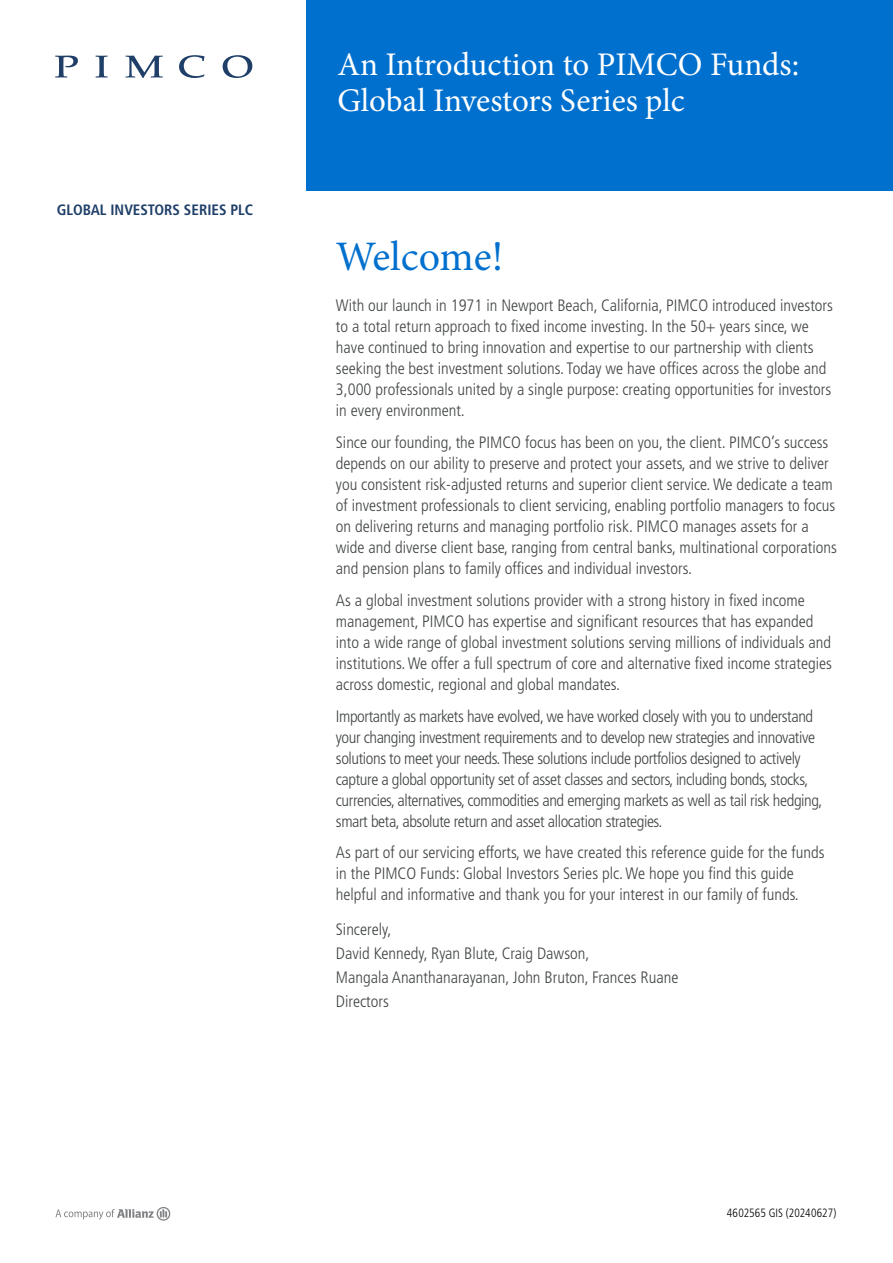
<style>
.page{position:relative;width:893px;height:1263px;background:#fff}
.page>*{position:absolute;margin:0;border:0;box-sizing:border-box;transform-origin:0 0}
.t1{font:42px "Minion Pro";letter-spacing:-.005em;color:#0070ce}
.t2{font:33px/36px "Minion Pro";letter-spacing:-.005em;color:#fff}
.t3{font:300 condensed 16.5px/21px "Frutiger LT Std";color:#404542}
.t4{font:300 condensed 16.5px/21px "Frutiger LT Std";letter-spacing:-.025em;color:#404542}
.t5{font:700 condensed 15px "Frutiger LT Std";color:#1f3f68}
.t6{font:300 condensed 12px "Frutiger LT Std";letter-spacing:.01em;color:#000;scale:.95 1}
</style>
<div class="page">
<div style="left:306px;top:0;width:587px;height:191px;background:#0070ce"></div>
<svg style="left:55px;top:56px;width:23px;height:22px"></svg>
<svg style="left:96px;top:56px;width:12px;height:22px"></svg>
<svg style="left:126px;top:56px;width:37px;height:22px"></svg>
<svg style="left:179px;top:55px;width:26px;height:23px"></svg>
<svg style="left:223px;top:55px;width:29px;height:23px"></svg>
<svg style="left:55px;top:1207px;width:115px;height:13px"></svg>
<p class="t5" style="left:57px;top:200px;width:198px">GLOBAL INVESTORS SERIES PLC</p>
<h2 class="t2" style="left:337px;top:47px;width:463px">An Introduction to PIMCO Funds:<br>Global Investors Series plc</h2>
<h1 class="t1" style="left:336px;top:228px;width:169px">Welcome!</h1>
<p class="t3" style="left:336px;top:295px;width:499px">With our launch in 1971 in Newport Beach, California, PIMCO introduced investors to a total return approach to fixed income investing. In the 50+ years since, we have continued to bring innovation and expertise to our partnership with clients seeking the best investment solutions. Today we have offices across the globe and 3,000 professionals united by a single purpose: creating opportunities for investors in every environment.</p>
<p class="t3" style="left:336px;top:432px;width:502px">Since our founding, the PIMCO focus has been on you, the client. PIMCO’s success depends on our ability to preserve and protect your assets, and we strive to deliver you consistent risk-adjusted returns and superior client service. We dedicate a team of investment professionals to client servicing, enabling portfolio managers to focus on delivering returns and managing portfolio risk. PIMCO manages assets for a wide and diverse client base, ranging from central banks, multinational corporations and pension plans to family offices and individual investors.</p>
<p class="t3" style="left:336px;top:590px;width:497px">As a global investment solutions provider with a strong history in fixed income management, PIMCO has expertise and significant resources that has expanded into a wide range of global investment solutions serving millions of individuals and institutions. We offer a full spectrum of core and alternative fixed income strategies across domestic, regional and global mandates.</p>
<p class="t4" style="left:336px;top:706px;width:488px">Importantly as markets have evolved, we have worked closely with you to understand your changing investment requirements and to develop new strategies and innovative solutions to meet your needs. These solutions include portfolios designed to actively capture a global opportunity set of asset classes and sectors, including bonds, stocks, currencies, alternatives, commodities and emerging markets as well as tail risk hedging, smart beta, absolute return and asset allocation strategies.</p>
<p class="t3" style="left:336px;top:842px;width:490px">As part of our servicing efforts, we have created this reference guide for the funds in the PIMCO Funds: Global Investors Series plc. We hope you find this guide helpful and informative and thank you for your interest in our family of funds.</p>
<p class="t3" style="left:336px;top:918px;width:344px;line-height:24px">Sincerely,<br>David Kennedy, Ryan Blute, Craig Dawson,<br>Mangala Ananthanarayanan, John Bruton, Frances Ruane<br>Directors</p>
<p class="t6" style="left:727px;top:1206px;width:117px">4602565 GIS (20240627)</p>
</div>
